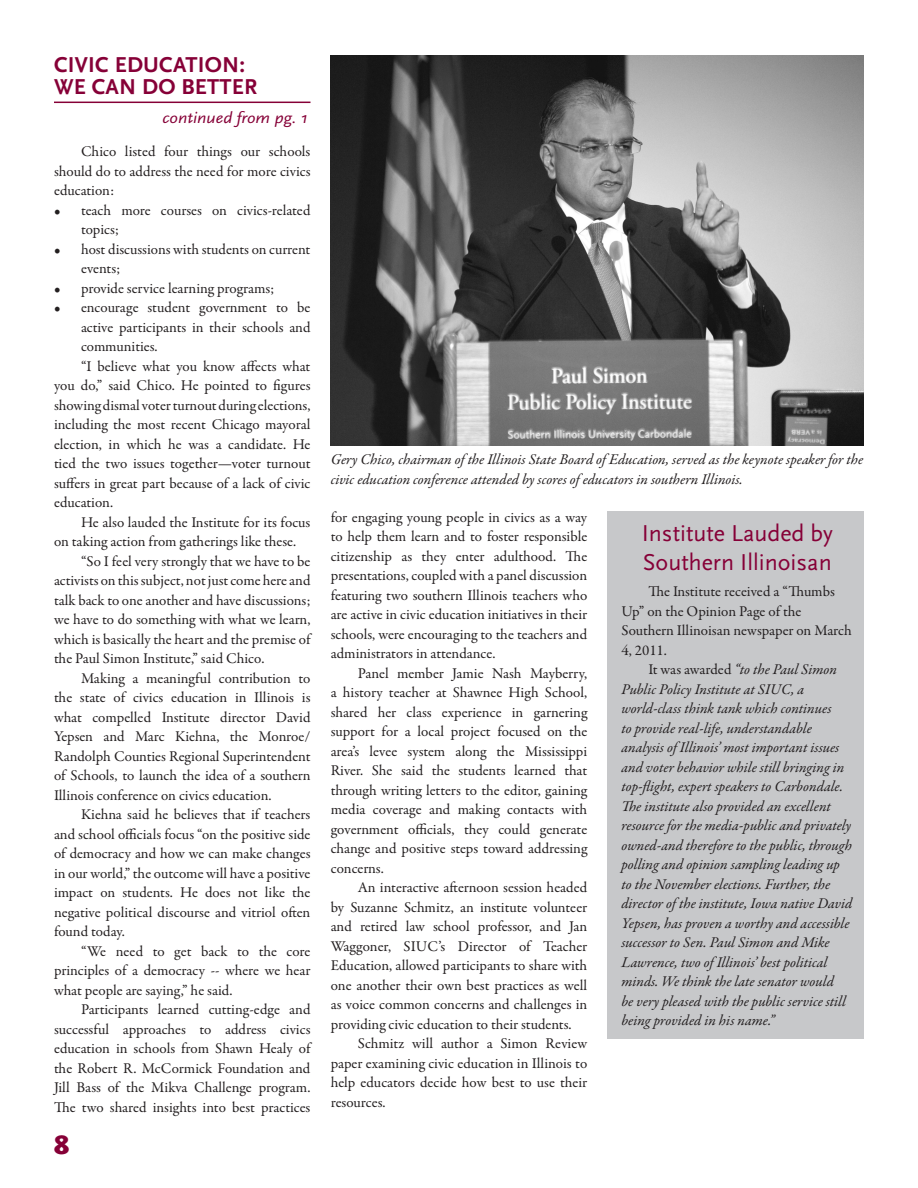
<style>
.page{position:relative;width:918px;height:1188px;background:#fff}
.page>*{position:absolute;margin:0;border:0;box-sizing:border-box;transform-origin:0 0}
.t1{font:900 27px "Scala Sans OT";color:#860037}
.t2{font:24px/28.8px "Scala Sans OT";color:#860037}
.t3{font:700 22.5px "Scala Sans OT";letter-spacing:.01em;color:#860037}
.t4{font:italic 16.2px "Scala Sans OT";color:#860037;scale:1.11 1}
.t5{font:15px/19.5px "Garamond Premr Pro";color:#231f20;text-align:justify}
.t6{font:italic 15px/19.5px "Garamond Premr Pro";letter-spacing:-.005em;color:#231f20}
.s1{font-style:normal}
</style>
<div class="page">
<hr style="left:54px;top:102px;width:256px;height:1px;background:#860037">
<img style="left:331px;top:55px;width:533px;height:391px">
<div style="left:608px;top:511px;width:256px;height:527px;background:#c7c8ca"></div>
<p class="t3" style="left:54px;top:52px;width:193px">CIVIC EDUCATION:</p>
<p class="t3" style="left:54px;top:74px;width:205px">WE CAN DO BETTER</p>
<p class="t4" style="left:162px;top:109px;width:132px">continued from pg. 1</p>
<p class="t5" style="left:54px;top:142px;width:258px;text-indent:27px">Chico listed four things our schools should do to address the need for more civics education:</p>
<p class="t5" style="left:81px;top:201px;width:231px;text-indent:-27px">• teach more courses on civics-related topics;</p>
<p class="t5" style="left:81px;top:240px;width:231px;text-indent:-27px">• host discussions with students on current events;</p>
<p class="t5" style="left:54px;top:279px;width:222px">• provide service learning programs;</p>
<p class="t5" style="left:81px;top:298px;width:231px;text-indent:-27px">• encourage student government to be active participants in their schools and communities.</p>
<p class="t5" style="left:54px;top:357px;width:258px;text-indent:27px">“I believe what you know affects what you do,” said Chico. He pointed to figures showing dismal voter turnout during elections, including the most recent Chicago mayoral election, in which he was a candidate. He tied the two issues together—voter turnout suffers in great part because of a lack of civic education.</p>
<p class="t5" style="left:54px;top:513px;width:258px;text-indent:27px">He also lauded the Institute for its focus on taking action from gatherings like these.</p>
<p class="t5" style="left:54px;top:552px;width:258px;text-indent:27px">“So I feel very strongly that we have to be activists on this subject, not just come here and talk back to one another and have discussions; we have to do something with what we learn, which is basically the heart and the premise of the Paul Simon Institute,” said Chico.</p>
<p class="t5" style="left:54px;top:669px;width:258px;text-indent:27px">Making a meaningful contribution to the state of civics education in Illinois is what compelled Institute director David Yepsen and Marc Kiehna, the Monroe/ Randolph Counties Regional Superintendent of Schools, to launch the idea of a southern Illinois conference on civics education.</p>
<p class="t5" style="left:54px;top:805px;width:258px;text-indent:27px">Kiehna said he believes that if teachers and school officials focus “on the positive side of democracy and how we can make changes in our world,” the outcome will have a positive impact on students. He does not like the negative political discourse and vitriol often found today.</p>
<p class="t5" style="left:54px;top:942px;width:258px;text-indent:27px">“We need to get back to the core principles of a democracy -- where we hear what people are saying,” he said.</p>
<p class="t5" style="left:54px;top:1000px;width:258px;text-indent:27px">Participants learned cutting-edge and successful approaches to address civics education in schools from Shawn Healy of the Robert R. McCormick Foundation and Jill Bass of the Mikva Challenge program.<br>The two shared insights into best practices</p>
<p class="t1" style="left:54px;top:1129px;width:17px">8</p>
<p class="t6" style="left:331px;top:451px;width:534px">Gery Chico, chairman of the Illinois State Board of Education, served as the keynote speaker for the civic education conference attended by scores of educators in southern Illinois.</p>
<p class="t2" style="left:642px;top:519px;width:193px">Institute Lauded by<br>Southern Illinoisan</p>
<p class="t5" style="left:621px;top:582px;width:232px;text-align:left;text-indent:27px">The Institute received a “Thumbs<br>Up” on the Opinion Page of the<br>Southern Illinoisan newspaper on March<br>4, 2011.</p>
<p class="t6" style="left:621px;top:660px;width:233px;text-indent:27px"><span class="s1">It was awarded</span> “to the Paul Simon Public Policy Institute at SIUC, a world-class think tank which continues<br>to provide real-life, understandable analysis of Illinois’ most important issues and voter behavior while still bringing in top-flight, expert speakers to Carbondale.<br>The institute also provided an excellent resource for the media-public and privately owned-and therefore to the public, through polling and opinion sampling leading up to the November elections. Further, the director of the institute, Iowa native David Yepsen, has proven a worthy and accessible successor to Sen. Paul Simon and Mike Lawrence, two of Illinois’ best political minds. We think the late senator would<br>be very pleased with the public service still being provided in his name.”</p>
<p class="t5" style="left:331px;top:508px;width:258px">for engaging young people in civics as a way to help them learn and to foster responsible citizenship as they enter adulthood. The presentations, coupled with a panel discussion featuring two southern Illinois teachers who are active in civic education initiatives in their schools, were encouraging to the teachers and administrators in attendance.</p>
<p class="t5" style="left:331px;top:664px;width:258px;text-indent:27px">Panel member Jamie Nash Mayberry, a history teacher at Shawnee High School, shared her class experience in garnering support for a local project focused on the area’s levee system along the Mississippi River. She said the students learned that through writing letters to the editor, gaining media coverage and making contacts with government officials, they could generate change and positive steps toward addressing concerns.</p>
<p class="t5" style="left:331px;top:878px;width:258px;text-indent:27px">An interactive afternoon session headed by Suzanne Schmitz, an institute volunteer and retired law school professor, and Jan Waggoner, SIUC’s Director of Teacher Education, allowed participants to share with one another their own best practices as well as voice common concerns and challenges in providing civic education to their students.</p>
<p class="t5" style="left:331px;top:1034px;width:258px;text-indent:27px">Schmitz will author a Simon Review paper examining civic education in Illinois to help educators decide how best to use their resources.</p>
</div>
